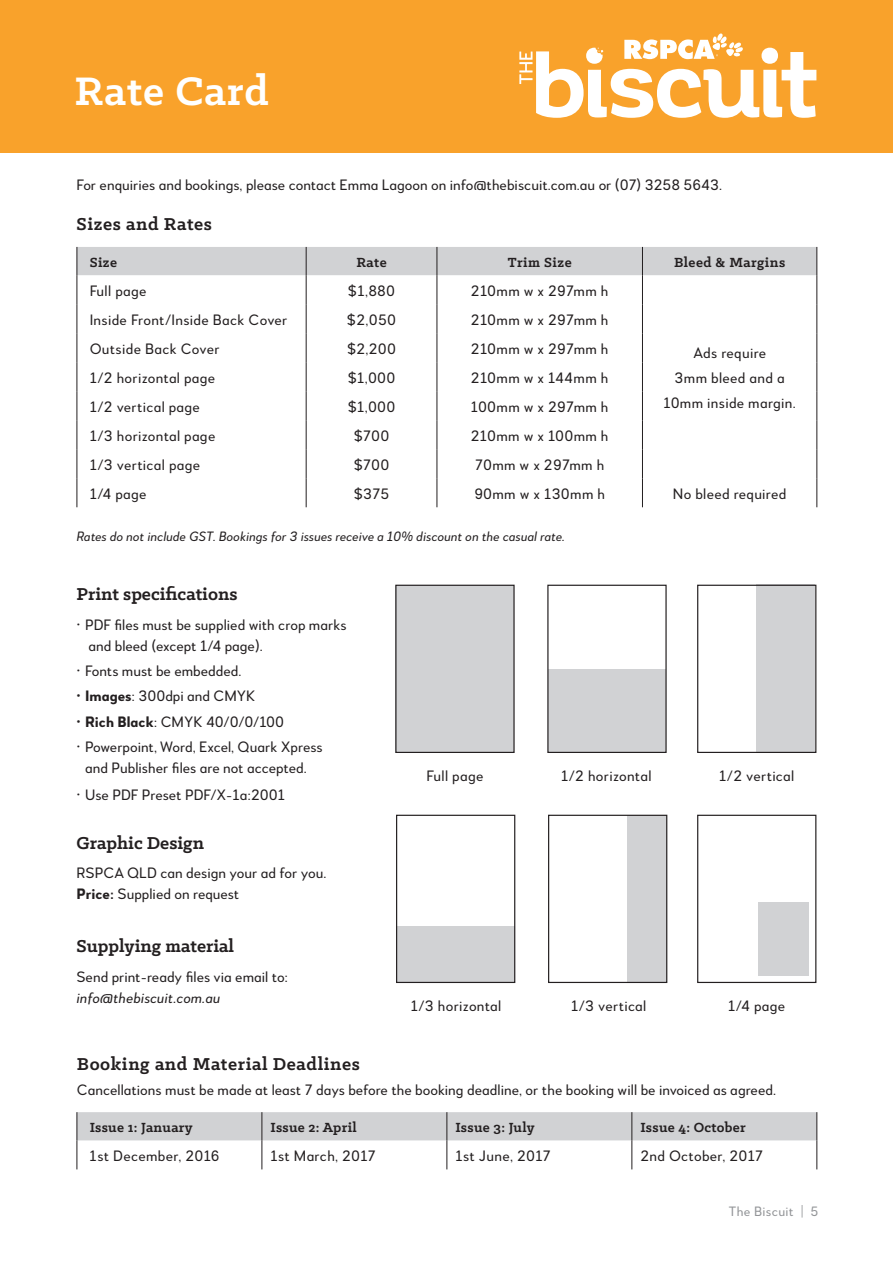
<style>
.page{position:relative;width:893px;height:1263px;background:#fff}
.page>*{position:absolute;margin:0;border:0;box-sizing:border-box;transform-origin:0 0}
.main_head{font:700 45px "Klinic Slab";letter-spacing:.02em;color:#fff}
.sub_head{font:700 19.5px "Klinic Slab";color:#231f20}
.body{font:700 19.5px "Klinic Slab";letter-spacing:.03em;color:#231f20}
.body-2{font:15px/21px "Woodford Bourne PRO";color:#231f20}
.body-3{font:15px "Woodford Bourne PRO";letter-spacing:.02em;color:#231f20}
.sub_head-2{font:15px/21px "Woodford Bourne PRO";color:#231f20}
.body-4{font:700 15px "Klinic Slab";letter-spacing:.02em;color:#231f20}
.body-5{font:italic 13.5px "Woodford Bourne PRO";color:#231f20}
.t1{font:13.5px "Woodford Bourne PRO";letter-spacing:.02em;color:#939598}
.s1{font-weight:700}
.s2{font-style:italic}
</style>
<div class="page">
<svg style="left:77px;top:1112px;width:740px;height:57px"></svg>
<div style="left:0;top:0;width:893px;height:152px;background:#f9a22b"></div>
<svg style="left:519px;top:33px;width:297px;height:85px"></svg>
<div style="left:396px;top:585px;width:118px;height:167px;background:#d1d2d4"></div>
<div style="left:395px;top:585px;width:120px;height:168px;border:1px solid #231f20"></div>
<div style="left:548px;top:669px;width:118px;height:83px;background:#d1d2d4"></div>
<div style="left:547px;top:585px;width:120px;height:168px;border:1px solid #231f20"></div>
<div style="left:757px;top:585px;width:58px;height:167px;background:#d1d2d4"></div>
<div style="left:697px;top:585px;width:119px;height:168px;border:1px solid #231f20"></div>
<div style="left:397px;top:926px;width:118px;height:56px;background:#d1d2d4"></div>
<div style="left:396px;top:815px;width:119px;height:168px;border:1px solid #231f20"></div>
<div style="left:627px;top:815px;width:39px;height:167px;background:#d1d2d4"></div>
<div style="left:548px;top:815px;width:119px;height:168px;border:1px solid #231f20"></div>
<div style="left:758px;top:902px;width:51px;height:74px;background:#d1d2d4"></div>
<div style="left:697px;top:815px;width:119px;height:168px;border:1px solid #231f20"></div>
<svg style="left:77px;top:247px;width:740px;height:260px"></svg>
<p class="main_head" style="left:74px;top:61px;width:196px">Rate Card</p>
<p class="sub_head-2" style="left:77px;top:175px;width:647px">For enquiries and bookings, please contact Emma Lagoon on info@thebiscuit.com.au or (07) 3258 5643.</p>
<p class="body" style="left:77px;top:211px;width:137px">Sizes and Rates</p>
<p class="body-4" style="left:90px;top:252px;width:29px">Size</p>
<p class="body-4" style="left:356px;top:252px;width:32px">Rate</p>
<p class="body-4" style="left:508px;top:252px;width:65px">Trim Size</p>
<p class="body-4" style="left:674px;top:252px;width:113px">Bleed &amp; Margins</p>
<p class="body-3" style="left:90px;top:282px;width:58px">Full page</p>
<p class="body-2" style="left:348px;top:280px;width:49px">$1,880</p>
<p class="body-3" style="left:471px;top:282px;width:139px">210mm w x 297mm h</p>
<p class="body-3" style="left:90px;top:311px;width:199px">Inside Front/Inside Back Cover</p>
<p class="body-2" style="left:347px;top:309px;width:51px">$2,050</p>
<p class="body-3" style="left:471px;top:311px;width:139px">210mm w x 297mm h</p>
<p class="body-3" style="left:90px;top:340px;width:132px">Outside Back Cover</p>
<p class="body-2" style="left:347px;top:338px;width:51px">$2,200</p>
<p class="body-3" style="left:471px;top:340px;width:139px">210mm w x 297mm h</p>
<p class="body-3" style="left:90px;top:369px;width:127px">1/2 horizontal page</p>
<p class="body-2" style="left:348px;top:367px;width:49px">$1,000</p>
<p class="body-3" style="left:471px;top:369px;width:139px">210mm w x 144mm h</p>
<p class="body-3" style="left:90px;top:398px;width:112px">1/2 vertical page</p>
<p class="body-2" style="left:348px;top:396px;width:49px">$1,000</p>
<p class="body-3" style="left:471px;top:398px;width:139px">100mm w x 297mm h</p>
<p class="body-3" style="left:90px;top:427px;width:127px">1/3 horizontal page</p>
<p class="body-2" style="left:354px;top:425px;width:37px">$700</p>
<p class="body-3" style="left:471px;top:427px;width:139px">210mm w x 100mm h</p>
<p class="body-3" style="left:90px;top:456px;width:112px">1/3 vertical page</p>
<p class="body-2" style="left:354px;top:454px;width:37px">$700</p>
<p class="body-3" style="left:475px;top:456px;width:131px">70mm w x 297mm h</p>
<p class="body-2" style="left:90px;top:483px;width:59px">1/4 page</p>
<p class="body-2" style="left:354px;top:483px;width:37px">$375</p>
<p class="body-3" style="left:474px;top:485px;width:132px">90mm w x 130mm h</p>
<p class="body-3" style="left:673px;top:485px;width:115px">No bleed required</p>
<p class="body-5" style="left:77px;top:528px;width:490px">Rates do not include GST. Bookings for 3 issues receive a 10% discount on the casual rate.</p>
<p class="body-3" style="left:693px;top:344px;width:75px">Ads require</p>
<p class="body-3" style="left:675px;top:369px;width:112px">3mm bleed and a</p>
<p class="body-3" style="left:663px;top:394px;width:134px">10mm inside margin.</p>
<p class="sub_head" style="left:77px;top:581px;width:163px">Print specifications</p>
<p class="body-2" style="left:88px;top:614px;width:260px;text-indent:-12px">• PDF files must be supplied with crop marks and bleed (except 1/4 page).</p>
<p class="body-2" style="left:77px;top:661px;width:166px">• Fonts must be embedded.</p>
<p class="body-2" style="left:77px;top:686px;width:180px"><span class="s1">• Images</span>: 300dpi and CMYK</p>
<p class="body-2" style="left:77px;top:711px;width:209px"><span class="s1">• Rich Black</span>: CMYK 40/0/0/100</p>
<p class="body-2" style="left:77px;top:736px;width:248px;text-align:center">• Powerpoint, Word, Excel, Quark Xpress and Publisher files are not accepted.</p>
<p class="body-2" style="left:77px;top:784px;width:210px">• Use PDF Preset PDF/X-1a:2001</p>
<p class="sub_head" style="left:77px;top:830px;width:129px">Graphic Design</p>
<p class="sub_head-2" style="left:77px;top:863px;width:251px">RSPCA QLD can design your ad for you.<br><span class="s1">Price:</span> Supplied on request</p>
<p class="sub_head" style="left:77px;top:933px;width:159px">Supplying material</p>
<p class="body-2" style="left:77px;top:966px;width:213px">Send print-ready files via email to: <span class="s2">info@thebiscuit.com.au</span></p>
<p class="body-3" style="left:426px;top:767px;width:58px">Full page</p>
<p class="body-3" style="left:561px;top:767px;width:92px">1/2 horizontal</p>
<p class="body-3" style="left:719px;top:767px;width:77px">1/2 vertical</p>
<p class="body-3" style="left:411px;top:997px;width:92px">1/3 horizontal</p>
<p class="body-3" style="left:571px;top:997px;width:77px">1/3 vertical</p>
<p class="body-2" style="left:728px;top:995px;width:58px">1/4 page</p>
<p class="body" style="left:77px;top:1051px;width:285px">Booking and Material Deadlines</p>
<p class="body-2" style="left:77px;top:1080px;width:701px">Cancellations must be made at least 7 days before the booking deadline, or the booking will be invoiced as agreed.</p>
<p class="body-4" style="left:90px;top:1117px;width:104px">Issue 1: January</p>
<p class="body-4" style="left:270px;top:1117px;width:88px">Issue 2: April</p>
<p class="body-4" style="left:455px;top:1117px;width:81px">Issue 3: July</p>
<p class="body-4" style="left:640px;top:1117px;width:107px">Issue 4: October</p>
<p class="body-3" style="left:90px;top:1147px;width:132px">1st December, 2016</p>
<p class="body-3" style="left:270px;top:1147px;width:107px">1st March, 2017</p>
<p class="body-3" style="left:455px;top:1147px;width:97px">1st June, 2017</p>
<p class="body-3" style="left:640px;top:1147px;width:124px">2nd October, 2017</p>
<p class="t1" style="left:728px;top:1203px;width:92px">The Biscuit | 5</p>
</div>
